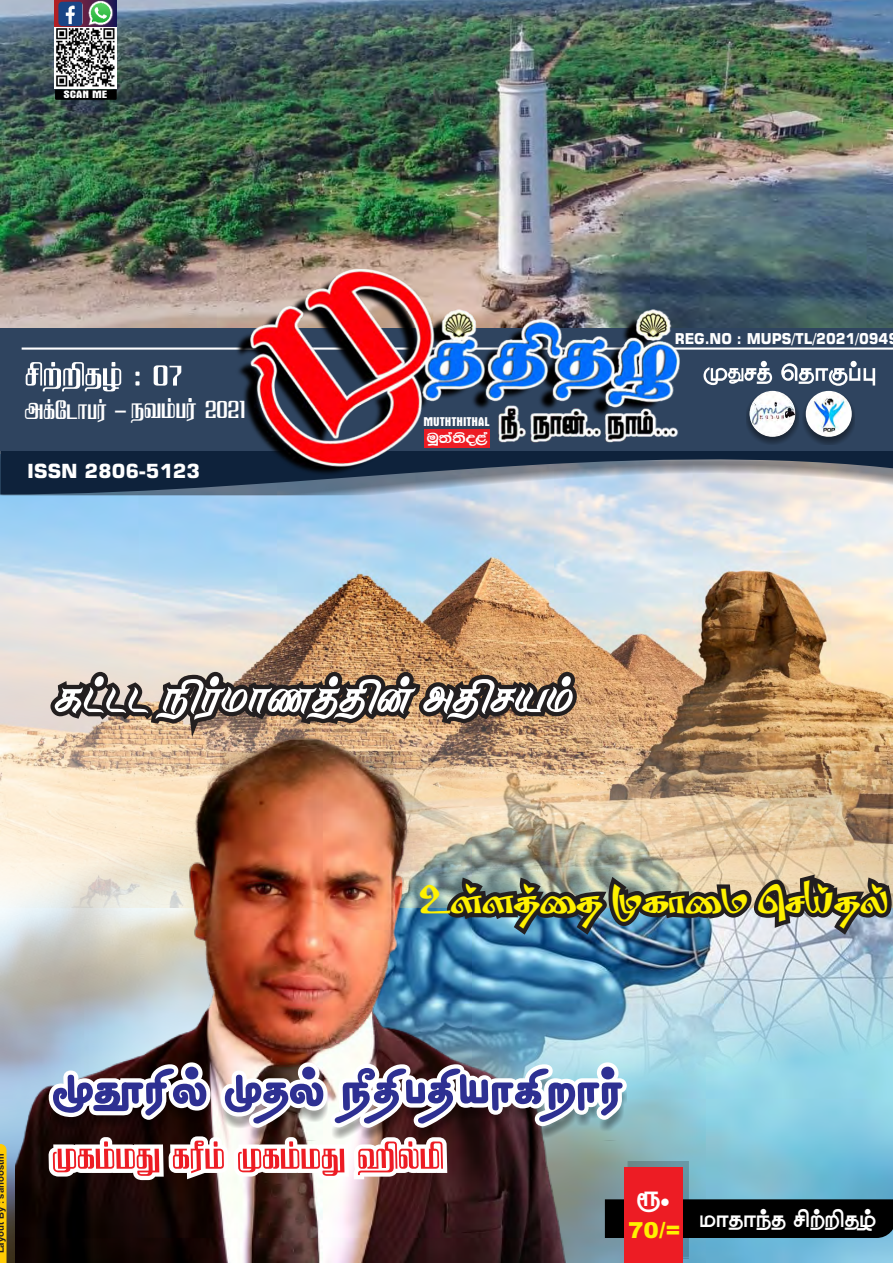
<style>
.page{position:relative;width:893px;height:1263px;background:#fff}
.page>*{position:absolute;margin:0;border:0;box-sizing:border-box;transform-origin:0 0}
.t1{font:59.85px "NC Nisha";color:#fff}
.t2{font:54.3px "NC Shobija";color:#2e3092}
.t3{font:52.05px "NC Mohan";color:#ed1c24}
.t4{font:45px "NC Mohan";color:#fff;scale:1.19 1}
.t5{font:44.1px "NC Najakan";color:#fff200;scale:.86 1}
.t6{font:37.95px "NC Mohan";color:#fff;scale:.92 1}
.t7{font:37.5px "NC Lax Shumi";color:#fff}
.t8{font:30px "NC Lax Shumi";color:#fff}
.t9{font:900 22.2px "Arial";color:#fff200;scale:1.04 1}
.t10{font:700 19.5px "Square 721 BT";color:#fff}
.t11{font:700 15px "Square 721 BT";color:#fff;scale:.93 1}
.t12{font:13.65px "Mi Nelum 98";color:#fff;scale:1.22 1}
.t13{font:700 condensed 12.9px "Aurora BT";color:#fff;scale:1.09 1}
.t14{font:700 condensed 10.8px "Aurora BT";color:#fff;scale:1.31 1}
.t15{font:700 9.6px "Arial";color:#231f20}
</style>
<div class="page">
<img style="left:0;top:495px;width:893px;height:768px">
<img style="left:572px;top:907px;width:321px;height:206px">
<img style="left:1px;top:495px;width:892px;height:412px">
<img style="left:0;top:0;width:893px;height:329px">
<svg style="left:0;top:451px;width:893px;height:43px"></svg>
<div style="left:0;top:329px;width:893px;height:122px;background:#2f445f"></div>
<hr style="left:22px;top:347px;width:871px;height:3px;background:#fff">
<svg style="left:703px;top:361px;width:172px;height:25px"></svg>
<img style="left:235px;top:269px;width:445px;height:207px">
<div style="left:424px;top:429px;width:65px;height:18px;background:#ed1c24"></div>
<div style="left:746px;top:392px;width:53px;height:53px;background:#231f20;opacity:.49"></div>
<img style="left:749px;top:391px;width:46px;height:46px;border-radius:50%">
<div style="left:802px;top:392px;width:53px;height:53px;background:#231f20;opacity:.49"></div>
<img style="left:806px;top:391px;width:46px;height:46px;border-radius:50%">
<svg style="left:55px;top:90px;width:62px;height:10px"></svg>
<img style="left:55px;top:27px;width:62px;height:62px">
<svg style="left:55px;top:0;width:62px;height:27px"></svg>
<img style="left:87px;top:0;width:28px;height:27px">
<img style="left:58px;top:2px;width:25px;height:24px;border-radius:4px">
<svg style="left:0;top:1144px;width:7px;height:119px"></svg>
<img style="left:16px;top:622px;width:556px;height:641px">
<div style="left:605px;top:1199px;width:288px;height:39px;background:#000"></div>
<div style="left:627px;top:1161px;width:61px;height:97px;background:#231f20;opacity:.22"></div>
<div style="left:624px;top:1167px;width:59px;height:95px;background:#ed1c24"></div>
<div style="left:49px;top:1075px;width:578px;height:65px;background:#231f20;opacity:.49"></div>
<svg style="left:49px;top:1062px;width:578px;height:66px"></svg>
<svg style="left:49px;top:1136px;width:398px;height:44px"></svg>
<svg style="left:50px;top:672px;width:527px;height:65px"></svg>
<img style="left:447px;top:874px;width:445px;height:61px">
<p class="t14" style="left:63px;top:90px;width:35px">SCAN ME</p>
<p class="t4" style="left:25px;top:352px;width:134px">rpw;wpjo; : 07</p>
<p class="t6" style="left:25px;top:390px;width:241px">mf;Nlhgu; - etk;gu; 2021</p>
<p class="t10" style="left:27px;top:463px;width:174px">ISSN 2806-5123</p>
<p class="t13" style="left:423px;top:416px;width:62px">MUTHTHITHAL</p>
<p class="t12" style="left:427px;top:431px;width:55px">uQ;a;so&lt;a</p>
<p class="t11" style="left:675px;top:333px;width:231px">REG.NO : MUPS/TL/2021/094</p>
<p class="t1" style="left:51px;top:668px;width:519px">fl;ll epu;khzj;jpd; mjprak;</p>
<p class="t5" style="left:420px;top:876px;width:546px">cs;sj;ij Kfhik nra;jy;</p>
<p class="t15" style="left:-3px;top:1253px;width:102px;rotate:-90deg">Layout By : sanoostm</p>
<p class="t2" style="left:52px;top:1063px;width:573px">%J}UPY; KJY; EPJPGJPAHFPWHU;</p>
<p class="t3" style="left:52px;top:1130px;width:393px">Kfk;kJ fuPk; Kfk;kJ `py;kp</p>
<p class="t7" style="left:637px;top:1178px;width:34px">&amp;.</p>
<p class="t9" style="left:628px;top:1222px;width:52px">70/=</p>
<p class="t8" style="left:700px;top:1205px;width:178px">khjhe;j rpw;wpjo;</p>
</div>
